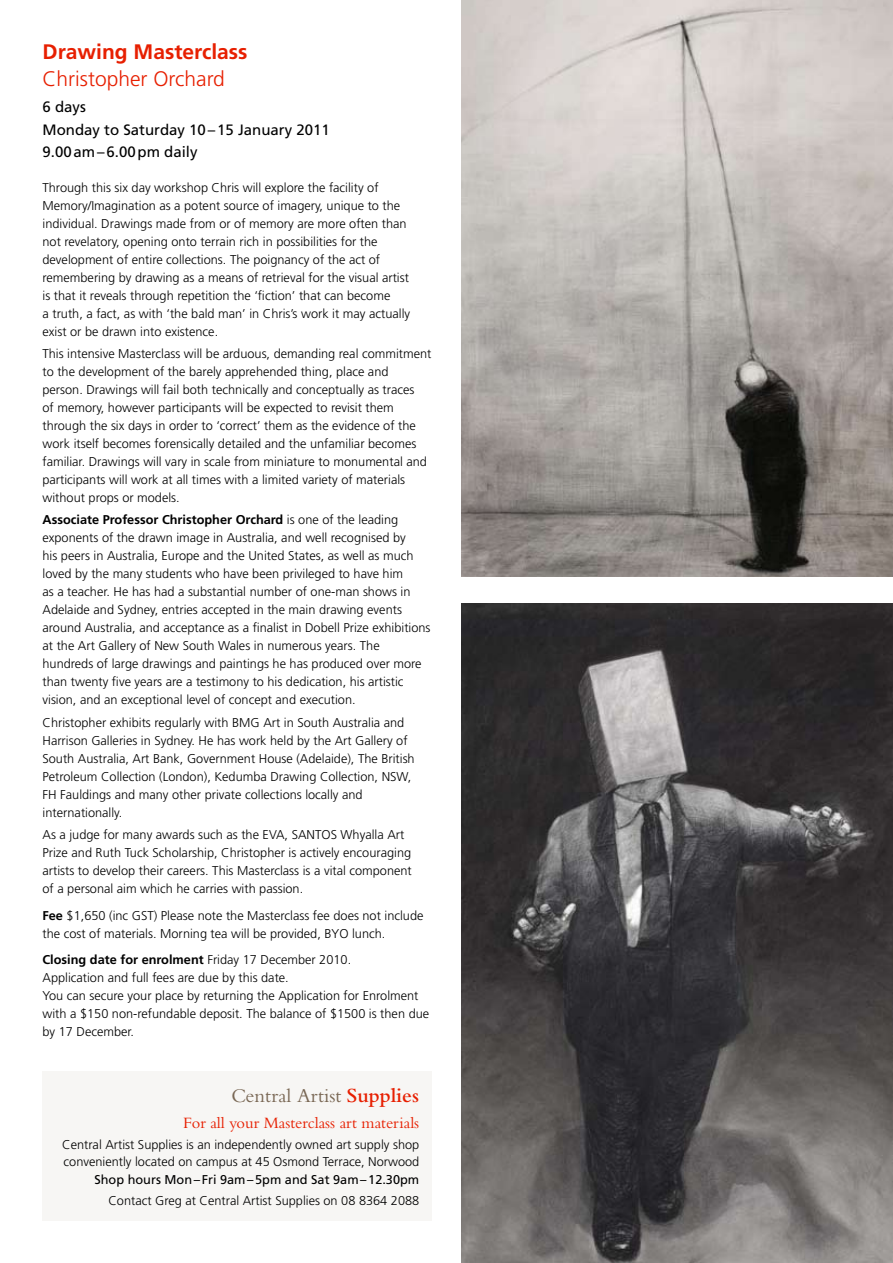
<style>
.page{position:relative;width:893px;height:1263px;background:#fff}
.page>*{position:absolute;margin:0;border:0;box-sizing:border-box;transform-origin:0 0}
.t1{font:700 21px "Frutiger";color:#e71f01}
.t2{font:300 21px "Frutiger";color:#e71f01}
.t3{font:20.25px "Bembo";color:#796754}
.t4{font:16.5px "Bembo";color:#e71f01}
.t5{font:15px/22.2px "Frutiger";color:#000}
.t6{font:300 12.75px/18px "Frutiger";color:#000}
.t7{font:12.75px "Frutiger";color:#000}
.s1{font-weight:700}
.s2{font-weight:600;font-size:21px;color:#e71f01}
</style>
<div class="page">
<img style="left:461px;top:604px;width:432px;height:659px">
<div style="left:43px;top:1070px;width:389px;height:150px;background:#f7f6f4"></div>
<img style="left:461px;top:0;width:432px;height:577px">
<h1 class="t1" style="left:43px;top:39px;width:206px">Drawing Masterclass</h1>
<h1 class="t2" style="left:43px;top:67px;width:184px">Christopher Orchard</h1>
<p class="t5" style="left:43px;top:96px;width:289px">6 days<br>Monday to Saturday 10–15 January 2011<br>9.00am–6.00pm daily</p>
<p class="t6" style="left:43px;top:178px;width:369px">Through this six day workshop Chris will explore the facility of Memory/Imagination as a potent source of imagery, unique to the individual. Drawings made from or of memory are more often than not revelatory, opening onto terrain rich in possibilities for the development of entire collections. The poignancy of the act of remembering by drawing as a means of retrieval for the visual artist is that it reveals through repetition the ‘fiction’ that can become<br>a truth, a fact, as with ‘the bald man’ in Chris’s work it may actually exist or be drawn into existence.</p>
<p class="t6" style="left:43px;top:345px;width:390px">This intensive Masterclass will be arduous, demanding real commitment to the development of the barely apprehended thing, place and person. Drawings will fail both technically and conceptually as traces<br>of memory, however participants will be expected to revisit them through the six days in order to ‘correct’ them as the evidence of the work itself becomes forensically detailed and the unfamiliar becomes familiar. Drawings will vary in scale from miniature to monumental and participants will work at all times with a limited variety of materials without props or models.</p>
<p class="t6" style="left:43px;top:511px;width:389px"><span class="s1">Associate Professor Christopher Orchard</span> is one of the leading exponents of the drawn image in Australia, and well recognised by<br>his peers in Australia, Europe and the United States, as well as much loved by the many students who have been privileged to have him<br>as a teacher. He has had a substantial number of one-man shows in Adelaide and Sydney, entries accepted in the main drawing events around Australia, and acceptance as a finalist in Dobell Prize exhibitions at the Art Gallery of New South Wales in numerous years. The hundreds of large drawings and paintings he has produced over more than twenty five years are a testimony to his dedication, his artistic vision, and an exceptional level of concept and execution.</p>
<p class="t6" style="left:43px;top:713px;width:374px">Christopher exhibits regularly with BMG Art in South Australia and Harrison Galleries in Sydney. He has work held by the Art Gallery of South Australia, Art Bank, Government House (Adelaide), The British Petroleum Collection (London), Kedumba Drawing Collection, NSW, FH Fauldings and many other private collections locally and internationally.</p>
<p class="t6" style="left:43px;top:825px;width:371px">As a judge for many awards such as the EVA, SANTOS Whyalla Art Prize and Ruth Tuck Scholarship, Christopher is actively encouraging artists to develop their careers. This Masterclass is a vital component of a personal aim which he carries with passion.</p>
<p class="t6" style="left:43px;top:906px;width:382px"><span class="s1">Fee</span> $1,650 (inc GST) Please note the Masterclass fee does not include the cost of materials. Morning tea will be provided, BYO lunch.</p>
<p class="t6" style="left:43px;top:950px;width:388px"><span class="s1">Closing date for enrolment</span> Friday 17 December 2010.<br>Application and full fees are due by this date.<br>You can secure your place by returning the Application for Enrolment with a $150 non-refundable deposit. The balance of $1500 is then due by 17 December.</p>
<h2 class="t3" style="left:231px;top:1083px;width:189px">Central Artist <span class="s2">Supplies</span></h2>
<p class="t4" style="left:183px;top:1113px;width:237px">For all your Masterclass art materials</p>
<p class="t6" style="left:62px;top:1136px;width:359px;line-height:17.2px">Central Artist Supplies is an independently owned art supply shop conveniently located on campus at 45 Osmond Terrace, Norwood</p>
<p class="t7" style="left:94px;top:1171px;width:326px">Shop hours Mon–Fri 9am–5pm and Sat 9am–12.30pm</p>
<p class="t6" style="left:108px;top:1191px;width:312px">Contact Greg at Central Artist Supplies on 08 8364 2088</p>
</div>
